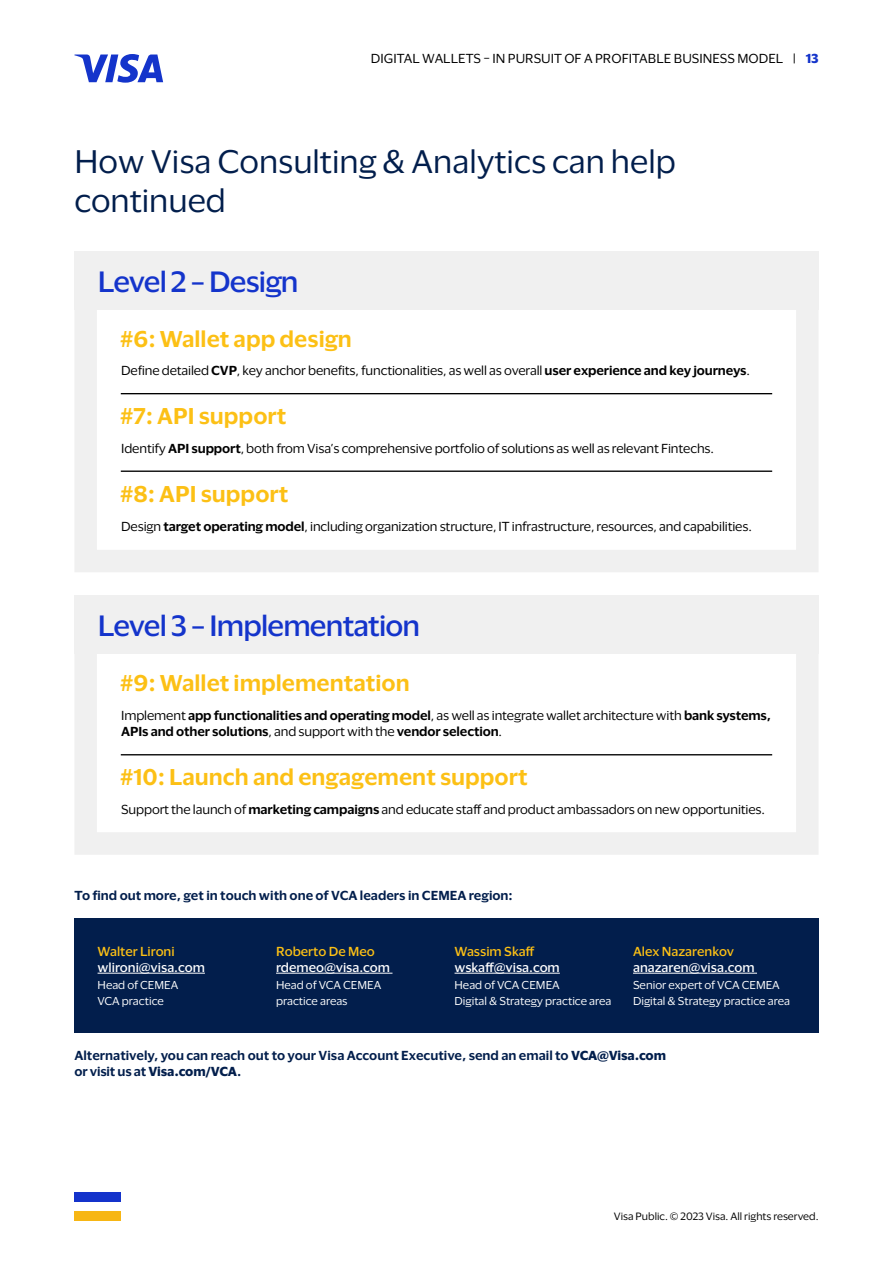
<style>
.page{position:relative;width:893px;height:1263px;background:#fff}
.page>*{position:absolute;margin:0;border:0;box-sizing:border-box;transform-origin:0 0}
.t1{font:30px/39px "Visa Dialect";color:#021e4c}
.t2{font:500 27px "Visa Dialect";letter-spacing:-.03em;color:#1434cb}
.t3{font:600 21px "Visa Dialect";color:#fcc015}
.t4{font:12px "Visa Dialect";letter-spacing:-.01em;color:#000}
.t5{font:600 12px/15.8px "Visa Dialect";color:#021e4c}
.t6{font:600 12px/15.8px "Visa Dialect";letter-spacing:-.01em;color:#000}
.t7{font:500 12px "Visa Dialect";color:#fff}
.t8{font:500 12px "Visa Dialect";color:#fcc015}
.t9{font:10.5px/16.5px "Visa Dialect";color:#fff}
.t10{font:9.75px "Visa Dialect";color:#000}
.s1{font-weight:700;color:#1434cb}
.s2{font-weight:600}
.s3{font-weight:400}
.s4{font-weight:700}
</style>
<div class="page">
<div style="left:74px;top:251px;width:745px;height:59px;background:#f0f0f0"></div>
<div style="left:74px;top:285px;width:745px;height:287px;border:22px solid #f0f0f0"></div>
<hr style="left:121px;top:393px;width:651px;height:1px;background:#000">
<hr style="left:121px;top:470px;width:651px;height:2px;background:#000">
<div style="left:74px;top:595px;width:745px;height:59px;background:#f0f0f0"></div>
<div style="left:74px;top:629px;width:745px;height:226px;border:22px solid #f0f0f0"></div>
<hr style="left:121px;top:754px;width:651px;height:1px;background:#000">
<div style="left:74px;top:918px;width:745px;height:114px;background:#021e4c"></div>
<hr style="left:98px;top:973px;width:107px;height:1px;background:#fff">
<hr style="left:276px;top:973px;width:116px;height:1px;background:#fff">
<hr style="left:455px;top:973px;width:105px;height:1px;background:#fff">
<hr style="left:633px;top:973px;width:124px;height:1px;background:#fff">
<svg style="left:74px;top:54px;width:89px;height:29px"></svg>
<div style="left:74px;top:1192px;width:47px;height:9px;background:#1433cb"></div>
<div style="left:74px;top:1211px;width:47px;height:9px;background:#f7b614"></div>
<p class="t4" style="left:371px;top:50px;width:449px">DIGITAL WALLETS – IN PURSUIT OF A PROFITABLE BUSINESS MODEL | <span class="s1">13</span></p>
<h1 class="t1" style="left:74px;top:140px;width:603px">How Visa Consulting &amp; Analytics can help continued</h1>
<h2 class="t2" style="left:98px;top:261px;width:202px">Level 2 – Design</h2>
<h3 class="t3" style="left:120px;top:322px;width:233px">#6: Wallet app design</h3>
<p class="t4" style="left:121px;top:362px;width:630px">Define detailed <span class="s2">CVP</span>, key anchor benefits, functionalities, as well as overall <span class="s2">user experience and key journeys</span>.</p>
<h3 class="t3" style="left:120px;top:400px;width:168px">#7: API support</h3>
<p class="t4" style="left:121px;top:439px;width:594px">Identify <span class="s2">API support</span>, both from Visa’s comprehensive portfolio of solutions as well as relevant Fintechs.</p>
<h3 class="t3" style="left:120px;top:477px;width:170px">#8: API support</h3>
<p class="t4" style="left:121px;top:517px;width:632px">Design <span class="s2">target operating model</span>, including organization structure, IT infrastructure, resources, and capabilities.</p>
<h2 class="t2" style="left:98px;top:605px;width:324px">Level 3 – Implementation</h2>
<h3 class="t3" style="left:120px;top:666px;width:291px">#9: Wallet implementation</h3>
<p class="t6" style="left:121px;top:706px;width:651px"><span class="s3">Implement</span> app functionalities and operating model<span class="s3">, as well as integrate wallet architecture with</span> bank systems,<br>APIs and other solutions<span class="s3">, and support with the</span> vendor selection<span class="s3">.</span></p>
<h3 class="t3" style="left:120px;top:761px;width:409px">#10: Launch and engagement support</h3>
<p class="t4" style="left:121px;top:800px;width:645px">Support the launch of <span class="s2">marketing campaigns</span> and educate staff and product ambassadors on new opportunities.</p>
<p class="t5" style="left:74px;top:887px;width:440px">To find out more, get in touch with one of VCA leaders in CEMEA region:</p>
<p class="t8" style="left:98px;top:942px;width:79px">Walter Lironi</p>
<p class="t7" style="left:98px;top:958px;width:109px">wlironi@visa.com</p>
<p class="t9" style="left:98px;top:976px;width:82px">Head of CEMEA<br>VCA practice</p>
<p class="t8" style="left:276px;top:942px;width:100px">Roberto De Meo</p>
<p class="t7" style="left:276px;top:958px;width:116px">rdemeo@visa.com</p>
<p class="t9" style="left:276px;top:976px;width:107px">Head of VCA CEMEA practice areas</p>
<p class="t8" style="left:455px;top:942px;width:82px">Wassim Skaff</p>
<p class="t7" style="left:455px;top:958px;width:107px">wskaff@visa.com</p>
<p class="t9" style="left:455px;top:976px;width:158px">Head of VCA CEMEA<br>Digital &amp; Strategy practice area</p>
<p class="t8" style="left:633px;top:942px;width:103px">Alex Nazarenkov</p>
<p class="t7" style="left:633px;top:958px;width:123px">anazaren@visa.com</p>
<p class="t9" style="left:633px;top:976px;width:158px">Senior expert of VCA CEMEA<br>Digital &amp; Strategy practice area</p>
<p class="t5" style="left:74px;top:1046px;width:593px">Alternatively, you can reach out to your Visa Account Executive, send an email to <span class="s4">VCA@Visa.com </span>or visit us at <span class="s4">Visa.com/VCA</span>.</p>
<p class="t10" style="left:614px;top:1209px;width:206px">Visa Public. © 2023 Visa. All rights reserved.</p>
</div>
